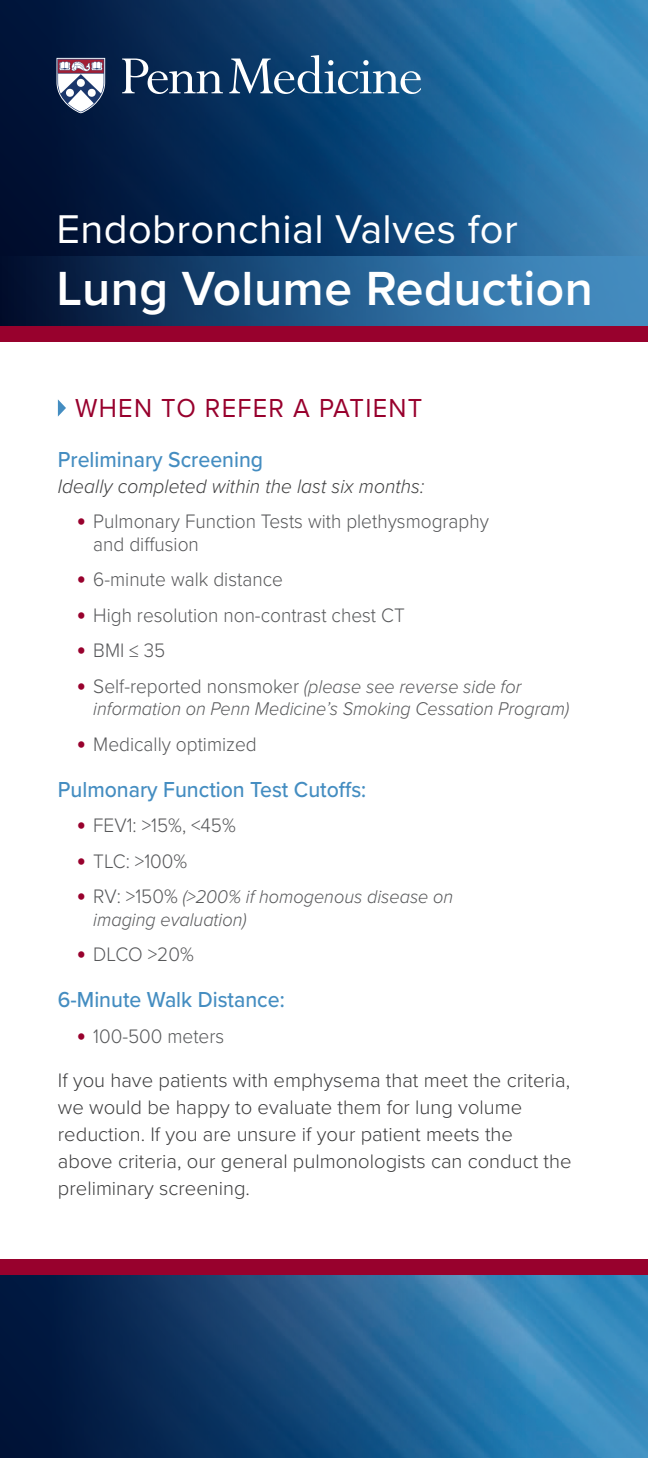
<style>
.page{position:relative;width:648px;height:1458px;background:#fff}
.page>*{position:absolute;margin:0;border:0;box-sizing:border-box;transform-origin:0 0}
.t1{font:600 49.73px "Proxima Nova";letter-spacing:.01em;color:#fff}
.t2{font:41.62px "Proxima Nova";letter-spacing:.01em;color:#fff}
.t3{font:27px "Proxima Nova";letter-spacing:.05em;color:#98012d;scale:.94 1}
.t4{font:500 22.5px "Proxima Nova";color:#448dc1;scale:.94 1}
.t5{font:300 20.25px/27px "Proxima Nova";color:#3e3e3f}
.t6{font:300 20.25px/22.5px "Proxima Nova";color:#57585a;scale:.94 1}
.t7{font:italic 300 20.25px "Proxima Nova";letter-spacing:.005em;color:#3e3e3f;scale:.94 1}
.t8{font:italic 300 19.12px/22.5px "Proxima Nova";color:#57585a;scale:.94 1}
.s1{font-family:"Univers";font-weight:900;font-size:18px;color:#98012d}
.s2{font-family:"Univers";font-weight:900;font-style:normal;font-size:18px;color:#98012d}
.s3{font-style:normal;font-size:20.25px}
</style>
<div class="page">
<svg style="left:0;top:0;width:648px;height:256px;background:#144877"></svg>
<svg style="left:57px;top:399px;width:9px;height:18px"></svg>
<svg style="left:0;top:1275px;width:648px;height:183px;background:#1d5382"></svg>
<svg style="left:0;top:256px;width:648px;height:70px;background:#225583"></svg>
<svg style="left:122px;top:55px;width:299px;height:39px"></svg>
<svg style="left:56px;top:58px;width:49px;height:55px"></svg>
<div style="left:0;top:1259px;width:648px;height:16px;background:#98012d"></div>
<div style="left:0;top:326px;width:648px;height:16px;background:#98012d"></div>
<h2 class="t2" style="left:57px;top:198px;width:463px">Endobronchial Valves for</h2>
<h1 class="t1" style="left:57px;top:252px;width:538px">Lung Volume Reduction</h1>
<h3 class="t3" style="left:75px;top:387px;width:371px">WHEN TO REFER A PATIENT</h3>
<p class="t4" style="left:58px;top:443px;width:220px">Preliminary Screening</p>
<p class="t7" style="left:58px;top:471px;width:391px">Ideally completed within the last six months:</p>
<p class="t6" style="left:93px;top:509px;width:422px;text-indent:-16px"><span class="s1">•</span> Pulmonary Function Tests with plethysmography and diffusion</p>
<p class="t6" style="left:77px;top:567px;width:221px"><span class="s1">•</span> 6-minute walk distance</p>
<p class="t6" style="left:77px;top:603px;width:350px"><span class="s1">•</span> High resolution non-contrast chest CT</p>
<p class="t6" style="left:77px;top:638px;width:95px"><span class="s1">•</span> BMI ≤ 35</p>
<p class="t8" style="left:93px;top:674px;width:508px;text-indent:-16px"><span class="s2">•</span> <span class="s3">Self-reported nonsmoker</span> (please see reverse side for information on Penn Medicine’s Smoking Cessation Program)</p>
<p class="t6" style="left:77px;top:732px;width:193px"><span class="s1">•</span> Medically optimized</p>
<p class="t4" style="left:58px;top:772px;width:330px">Pulmonary Function Test Cutoffs:</p>
<p class="t6" style="left:77px;top:813px;width:170px"><span class="s1">•</span> FEV1: &gt;15%, &lt;45%</p>
<p class="t6" style="left:77px;top:849px;width:119px"><span class="s1">•</span> TLC: &gt;100%</p>
<p class="t8" style="left:93px;top:885px;width:384px;text-indent:-16px"><span class="s2">•</span> <span class="s3">RV: &gt;150%</span> (&gt;200% if homogenous disease on imaging evaluation)</p>
<p class="t6" style="left:77px;top:942px;width:126px"><span class="s1">•</span> DLCO &gt;20%</p>
<p class="t4" style="left:58px;top:983px;width:243px">6-Minute Walk Distance:</p>
<p class="t6" style="left:77px;top:1023px;width:158px"><span class="s1">•</span> 100-500 meters</p>
<p class="t5" style="left:58px;top:1066px;width:515px">If you have patients with emphysema that meet the criteria, we would be happy to evaluate them for lung volume reduction. If you are unsure if your patient meets the above criteria, our general pulmonologists can conduct the preliminary screening.</p>
</div>
